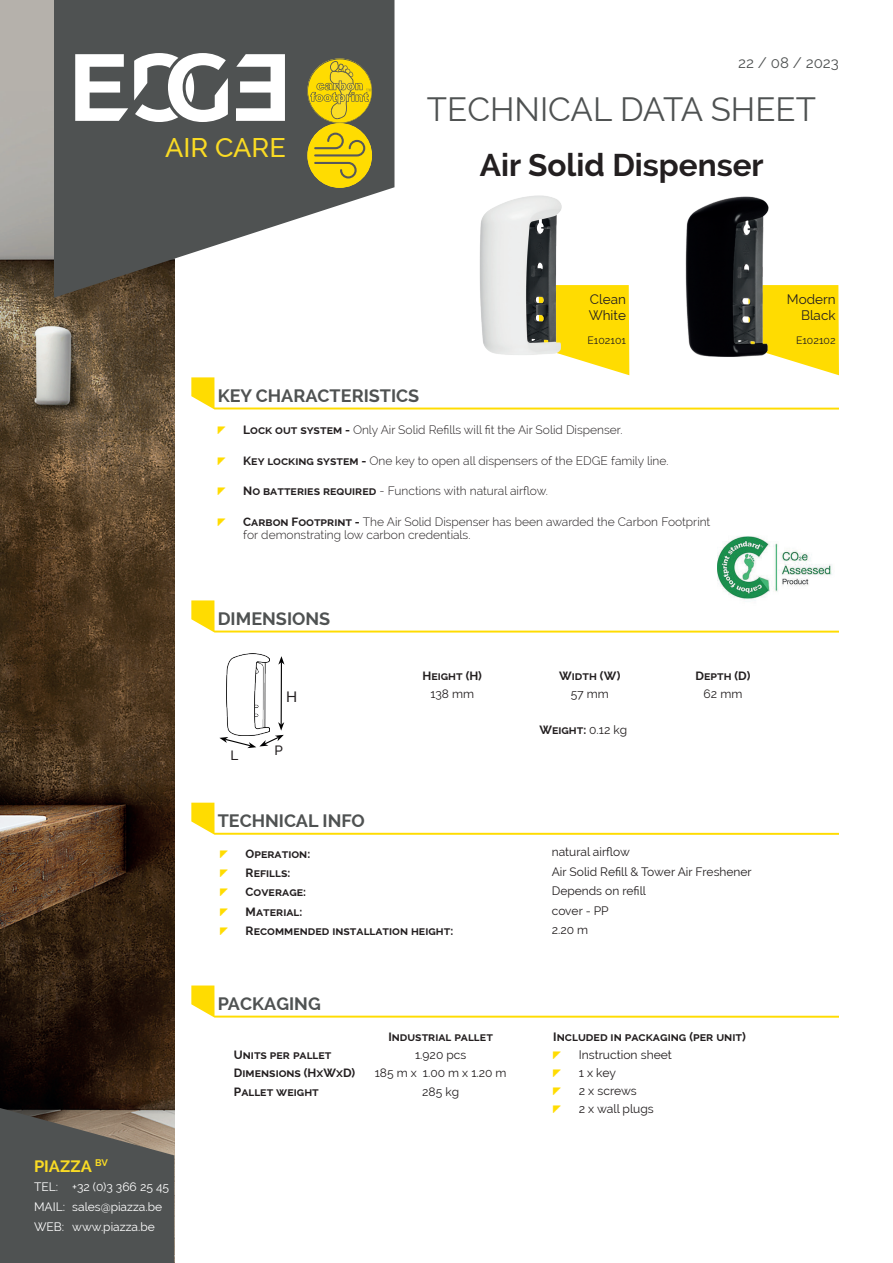
<style>
.page{position:relative;width:893px;height:1263px;background:#fff}
.page>*{position:absolute;margin:0;border:0;box-sizing:border-box;transform-origin:0 0}
.t1{font:33px "Raleway";color:#4f5252}
.t2{font:700 31.5px "Raleway";color:#231f20}
.t3{font:500 27px "Raleway";color:#fadb24}
.t4{font:700 18px "Raleway";color:#4f5252}
.t5{font:700 16.5px "Raleway";color:#fadb24}
.t6{font:15px "Raleway";color:#4f5252}
.t7{font:500 15px "Raleway";color:#231f20}
.t8{font:13.5px/16.2px "Raleway";color:#231f20}
.t9{font:500 13.5px "Raleway";color:#231f20}
.t10{font:12.15px "Raleway";color:#231f20}
.t11{font:700 12.15px "Raleway";color:#231f20}
.t12{font:300 12px/13.5px "Raleway";color:#231f20}
.t13{font:700 12px "Raleway";color:#231f20}
.t14{font:12px/19.5px "Raleway";color:#231f20}
.t15{font:12px/19.6px "Raleway";color:#fff}
.t16{font:12px "toonarrow";color:#ffdc01}
.t17{font:10.5px "Raleway";color:#231f20}
.s1{font-weight:700}
.s2{font-weight:400}
</style>
<div class="page">
<div style="left:0;top:0;width:174px;height:1263px;background:#b5b1ab"></div>
<img style="left:0;top:194px;width:174px;height:914px">
<svg style="left:54px;top:0;width:340px;height:298px;fill:#4f5252"></svg>
<svg style="left:75px;top:53px;width:210px;height:69px"></svg>
<svg style="left:0;top:1108px;width:174px;height:155px;background:#585855"></svg>
<img style="left:480px;top:195px;width:82px;height:90px">
<svg style="left:191px;top:600px;width:648px;height:33px"></svg>
<svg style="left:191px;top:803px;width:648px;height:32px"></svg>
<svg style="left:191px;top:985px;width:648px;height:33px"></svg>
<img style="left:226px;top:654px;width:44px;height:68px">
<hr style="left:281px;top:662px;width:1px;height:63px;background:#000001">
<svg style="left:278px;top:656px;width:6px;height:9px"></svg>
<svg style="left:219px;top:722px;width:65px;height:26px"></svg>
<svg style="left:191px;top:285px;width:648px;height:125px"></svg>
<img style="left:645px;top:196px;width:164px;height:161px">
<div style="left:307px;top:58px;width:65px;height:65px;border:1px solid #4f5353;border-radius:50%"></div>
<svg style="left:310px;top:61px;width:61px;height:60px;background:#ceb61d"></svg>
<div style="left:307px;top:123px;width:65px;height:65px;background:#ffdc01;border-radius:50%"></div>
<svg style="left:314px;top:133px;width:51px;height:23px"></svg>
<svg style="left:314px;top:162px;width:43px;height:16px"></svg>
<img style="left:717px;top:536px;width:121px;height:70px">
<h3 class="t3" style="left:165px;top:131px;width:122px">AIR CARE</h3>
<p class="t6" style="left:738px;top:54px;width:102px">22 / 08 / 2023</p>
<h1 class="t1" style="left:427px;top:90px;width:391px">TECHNICAL DATA SHEET</h1>
<h2 class="t2" style="left:480px;top:147px;width:286px">Air Solid Dispenser</h2>
<h3 class="t4" style="left:218px;top:385px;width:203px">KEY CHARACTERISTICS</h3>
<p class="t8" style="left:589px;top:291px;width:39px">Clean<br>White</p>
<p class="t17" style="left:587px;top:334px;width:40px">E102101</p>
<p class="t8" style="left:787px;top:291px;width:50px;text-align:right">Modern<br>Black</p>
<p class="t17" style="left:796px;top:334px;width:41px">E102102</p>
<p class="t16" style="left:218px;top:423px;width:10px">A</p>
<p class="t12" style="left:243px;top:423px;width:381px"><span class="s1">Lock out system -</span> Only Air Solid Refills will fit the Air Solid Dispenser.</p>
<p class="t16" style="left:218px;top:453px;width:10px">A</p>
<p class="t12" style="left:243px;top:454px;width:427px"><span class="s1">Key locking system -</span> One key to open all dispensers of the EDGE family line.</p>
<p class="t16" style="left:218px;top:484px;width:10px">A</p>
<p class="t12" style="left:243px;top:484px;width:306px"><span class="s1">No batteries required</span> - Functions with natural airflow.</p>
<p class="t16" style="left:218px;top:514px;width:10px">A</p>
<p class="t12" style="left:243px;top:515px;width:469px"><span class="s1">Carbon Footprint -</span> The Air Solid Dispenser has been awarded the Carbon Footprint for demonstrating low carbon credentials.</p>
<h3 class="t4" style="left:218px;top:608px;width:114px">DIMENSIONS</h3>
<p class="t9" style="left:231px;top:747px;width:9px">L</p>
<p class="t7" style="left:286px;top:687px;width:13px">H</p>
<p class="t9" style="left:275px;top:742px;width:10px">P</p>
<h3 class="t4" style="left:218px;top:810px;width:149px">TECHNICAL INFO</h3>
<p class="t13" style="left:422px;top:669px;width:61px">Height (H)</p>
<p class="t13" style="left:559px;top:669px;width:63px">Width (W)</p>
<p class="t13" style="left:695px;top:669px;width:56px">Depth (D)</p>
<p class="t14" style="left:430px;top:684px;width:45px">138 mm</p>
<p class="t14" style="left:571px;top:684px;width:40px">57 mm</p>
<p class="t14" style="left:704px;top:684px;width:40px">62 mm</p>
<p class="t13" style="left:539px;top:723px;width:89px">Weight: <span class="s2">0.12 kg</span></p>
<h3 class="t5" style="left:34px;top:1156px;width:76px">PIAZZA <sup>BV</sup></h3>
<p class="t15" style="left:34px;top:1177px;width:137px">TEL: +32 (0)3 366 25 45<br>MAIL: sales@piazza.be<br>WEB: www.piazza.be</p>
<p class="t16" style="left:220px;top:846px;width:10px">A</p>
<p class="t13" style="left:246px;top:846px;width:66px">Operation:</p>
<p class="t16" style="left:220px;top:866px;width:10px">A</p>
<p class="t13" style="left:246px;top:866px;width:46px">Refills:</p>
<p class="t16" style="left:220px;top:885px;width:10px">A</p>
<p class="t13" style="left:246px;top:885px;width:62px">Coverage:</p>
<p class="t16" style="left:220px;top:905px;width:10px">A</p>
<p class="t13" style="left:246px;top:905px;width:58px">Material:</p>
<p class="t16" style="left:220px;top:924px;width:10px">A</p>
<p class="t13" style="left:246px;top:924px;width:209px">Recommended installation height:</p>
<h3 class="t4" style="left:218px;top:993px;width:105px">PACKAGING</h3>
<p class="t13" style="left:388px;top:1030px;width:106px">Industrial pallet</p>
<p class="t13" style="left:234px;top:1048px;width:99px">Units per pallet</p>
<p class="t14" style="left:415px;top:1045px;width:53px">1.920 pcs</p>
<p class="t13" style="left:234px;top:1066px;width:123px">Dimensions (HxWxD)</p>
<p class="t14" style="left:375px;top:1063px;width:133px">185 m x 1.00 m x 1.20 m</p>
<p class="t13" style="left:234px;top:1084px;width:86px">Pallet weight</p>
<p class="t14" style="left:422px;top:1082px;width:38px">285 kg</p>
<p class="t14" style="left:552px;top:842px;width:201px">natural airflow<br>Air Solid Refill &amp; Tower Air Freshener<br>Depends on refill<br>cover - PP<br>2.20 m</p>
<p class="t11" style="left:553px;top:1030px;width:194px">Included in packaging (per unit)</p>
<p class="t16" style="left:553px;top:1048px;width:10px">A</p>
<p class="t10" style="left:579px;top:1047px;width:95px">Instruction sheet</p>
<p class="t16" style="left:553px;top:1066px;width:10px">A</p>
<p class="t10" style="left:579px;top:1065px;width:39px">1 x key</p>
<p class="t16" style="left:553px;top:1084px;width:10px">A</p>
<p class="t10" style="left:579px;top:1083px;width:60px">2 x screws</p>
<p class="t16" style="left:553px;top:1102px;width:10px">A</p>
<p class="t10" style="left:579px;top:1101px;width:77px">2 x wall plugs</p>
</div>
